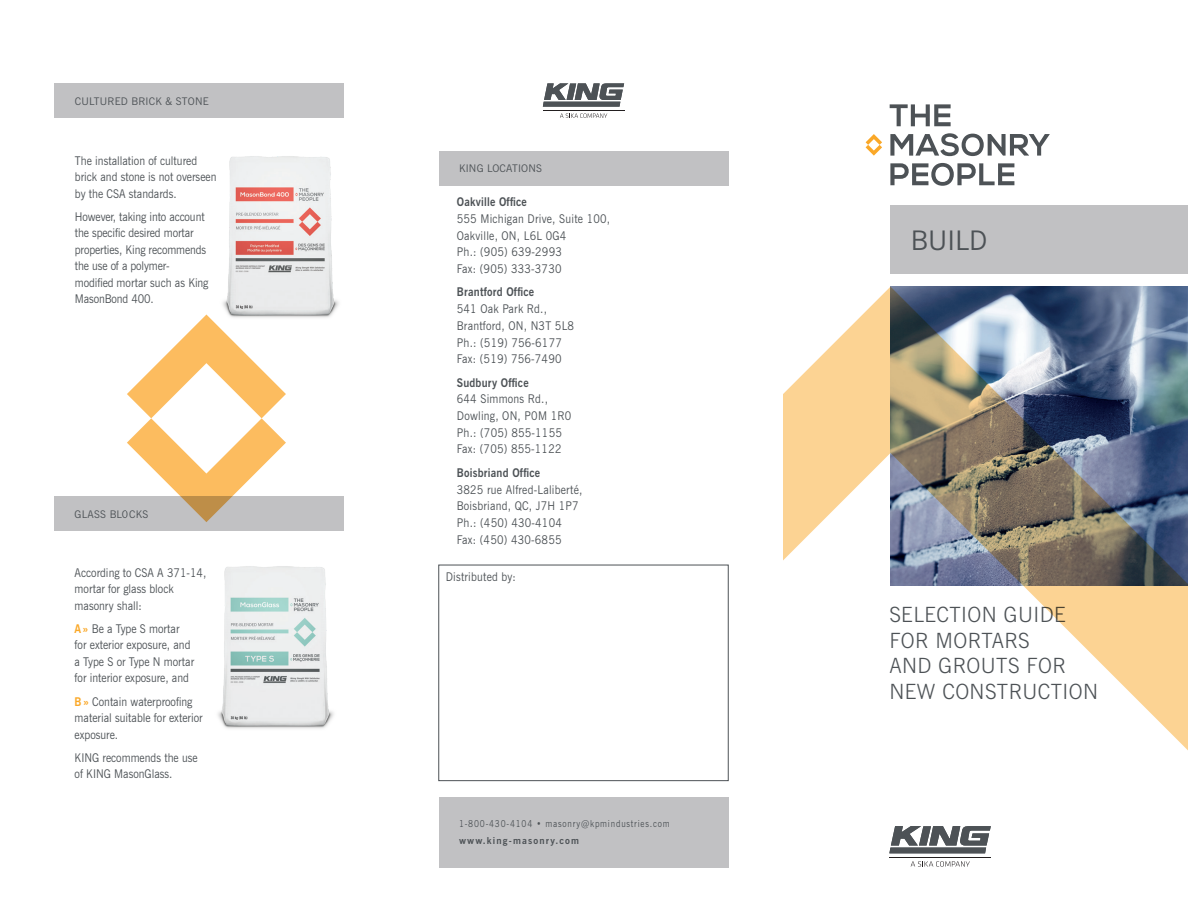
<style>
.page{position:relative;width:1188px;height:918px;background:#fff}
.page>*{position:absolute;margin:0;border:0;box-sizing:border-box;transform-origin:0 0}
.t1{font:27px "News Gothic BT";color:#4d5256}
.t2{font:300 21px/25.5px "News Gothic BT";letter-spacing:.02em;color:#4d5256}
.t3{font:12px/16.5px "News Gothic BT";color:#4d5256;scale:.9 1}
.t4{font:12px/16.6px "News Gothic BT";letter-spacing:.02em;color:#4d5256;scale:.9 1}
.t5{font:700 12px "News Gothic BT";letter-spacing:.02em;color:#4d5256;scale:.9 1}
.t6{font:10.5px "News Gothic BT";letter-spacing:.02em;color:#4d5256}
.t7{font:9.6px "News Gothic BT";letter-spacing:.095em;color:#4d5256;scale:.87 1}
.t8{font:700 9.6px "News Gothic BT";letter-spacing:.12em;color:#4d5256}
.s1{font-weight:700;color:#faa828}
</style>
<div class="page">
<div style="left:439px;top:797px;width:289px;height:70px;background:#c1c1c3"></div>
<div style="left:439px;top:151px;width:289px;height:35px;background:#c1c1c3"></div>
<div style="left:55px;top:83px;width:289px;height:35px;background:#c1c1c3"></div>
<div style="left:54px;top:496px;width:290px;height:35px;background:#c1c1c3"></div>
<img style="left:223px;top:156px;width:116px;height:162px">
<img style="left:218px;top:566px;width:116px;height:163px">
<svg style="left:127px;top:315px;width:159px;height:207px"></svg>
<svg style="left:890px;top:133px;width:160px;height:23px"></svg>
<svg style="left:890px;top:163px;width:124px;height:23px"></svg>
<svg style="left:890px;top:104px;width:61px;height:22px"></svg>
<svg style="left:866px;top:134px;width:16px;height:22px"></svg>
<svg style="left:560px;top:113px;width:47px;height:5px"></svg>
<svg style="left:543px;top:83px;width:81px;height:24px"></svg>
<hr style="left:543px;top:110px;width:81px;height:1px;background:#231f20">
<svg style="left:911px;top:861px;width:59px;height:6px"></svg>
<svg style="left:889px;top:852px;width:97px;height:1px"></svg>
<hr style="left:889px;top:857px;width:102px;height:1px;background:#231f20">
<div style="left:891px;top:205px;width:297px;height:69px;background:#c1c1c3"></div>
<svg style="left:783px;top:287px;width:405px;height:565px"></svg>
<p class="t6" style="left:75px;top:95px;width:135px">CULTURED BRICK &amp; STONE</p>
<p class="t3" style="left:75px;top:152px;width:159px">The installation of cultured brick and stone is not overseen by the CSA standards.</p>
<p class="t3" style="left:75px;top:208px;width:150px">However, taking into account the specific desired mortar properties, King recommends the use of a polymer&shy;modified mortar such as King<br>MasonBond 400.</p>
<p class="t6" style="left:75px;top:507px;width:75px">GLASS BLOCKS</p>
<p class="t3" style="left:75px;top:564px;width:148px">According to CSA A 371-14, mortar for glass block masonry shall:</p>
<p class="t3" style="left:75px;top:620px;width:134px"><span class="s1">A»</span> Be a Type S mortar for exterior exposure, and a Type S or Type N mortar for interior exposure, and</p>
<p class="t3" style="left:75px;top:693px;width:144px"><span class="s1">B»</span> Contain waterproofing material suitable for exterior exposure.</p>
<p class="t3" style="left:75px;top:749px;width:138px">KING recommends the use of KING MasonGlass.</p>
<p class="t6" style="left:459px;top:162px;width:85px">KING LOCATIONS</p>
<p class="t5" style="left:457px;top:195px;width:79px">Oakville Office</p>
<p class="t4" style="left:457px;top:210px;width:172px">555 Michigan Drive, Suite 100,<br>Oakville, ON, L6L 0G4<br>Ph.: (905) 639-2993<br>Fax: (905) 333-3730</p>
<p class="t5" style="left:457px;top:285px;width:88px">Brantford Office</p>
<p class="t4" style="left:457px;top:300px;width:132px">541 Oak Park Rd.,<br>Brantford, ON, N3T 5L8<br>Ph.: (519) 756-6177<br>Fax: (519) 756-7490</p>
<p class="t5" style="left:457px;top:375px;width:81px">Sudbury Office</p>
<p class="t4" style="left:457px;top:391px;width:129px">644 Simmons Rd.,<br>Dowling, ON, P0M 1R0<br>Ph.: (705) 855-1155<br>Fax: (705) 855-1122</p>
<p class="t5" style="left:457px;top:465px;width:94px">Boisbriand Office</p>
<p class="t4" style="left:457px;top:481px;width:141px">3825 rue Alfred-Laliberté,<br>Boisbriand, QC, J7H 1P7<br>Ph.: (450) 430-4104<br>Fax: (450) 430-6855</p>
<p class="t4" style="left:446px;top:568px;width:79px">Distributed by:</p>
<p class="t7" style="left:459px;top:818px;width:244px">1-800-430-4104 • masonry@kpmindustries.com</p>
<p class="t8" style="left:459px;top:835px;width:122px">www.king-masonry.com</p>
<h1 class="t1" style="left:911px;top:224px;width:78px">BUILD</h1>
<h2 class="t2" style="left:889px;top:602px;width:210px">SELECTION GUIDE<br>FOR MORTARS<br>AND GROUTS FOR<br>NEW CONSTRUCTION</h2>
</div>
